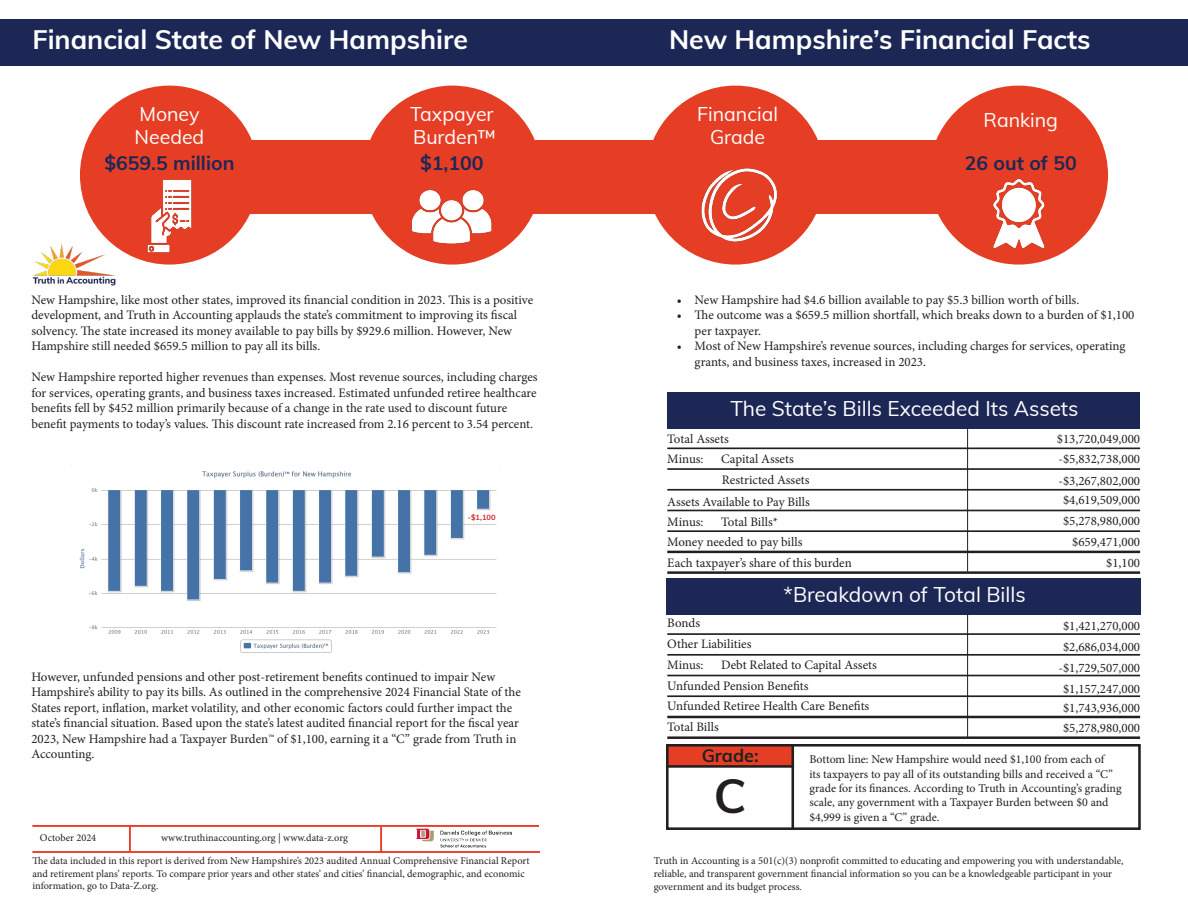
<style>
.page{position:relative;width:1188px;height:918px;background:#fff}
.page>*{position:absolute;margin:0;border:0;box-sizing:border-box;transform-origin:0 0}
.t1{font:700 47.85px "Muli";color:#231f20}
.t2{font:700 26.7px "Muli";color:#fff}
.t3{font:20.85px "Muli";color:#fff}
.t4{font:19.5px "Muli";color:#fff}
.t5{font:700 19.5px "Muli";color:#1d2756}
.t6{font:700 18px "Muli";color:#231f20}
.t7{font:12.9px/15.5px "Minion Pro";color:#231f20}
.t8{font:12px/14.4px "Minion Pro";color:#231f20}
.t9{font:10.5px/12.6px "Minion Pro";letter-spacing:-.005em;color:#231f20}
.t10{font:10.35px/12.5px "Minion Pro";color:#231f20}
.t11{font:700 7.5px "Muli";color:#d1232a}
</style>
<div class="page">
<div style="left:0;top:19px;width:594px;height:47px;background:#1d2756"></div>
<hr style="left:32px;top:825px;width:507px;height:2px;background:#e53e25">
<hr style="left:32px;top:851px;width:508px;height:2px;background:#e53e25">
<hr style="left:129px;top:826px;width:2px;height:26px;background:#e53e25">
<div style="left:594px;top:19px;width:594px;height:47px;background:#1d2756"></div>
<div style="left:667px;top:393px;width:473px;height:36px;background:#1d2756"></div>
<hr style="left:667px;top:448px;width:473px;height:1px;background:#231f20">
<hr style="left:667px;top:468px;width:473px;height:2px;background:#231f20">
<hr style="left:667px;top:489px;width:473px;height:2px;background:#231f20">
<hr style="left:667px;top:510px;width:473px;height:1px;background:#231f20">
<hr style="left:667px;top:530px;width:473px;height:2px;background:#231f20">
<hr style="left:667px;top:551px;width:473px;height:2px;background:#231f20">
<hr style="left:667px;top:571px;width:473px;height:3px;background:#231f20">
<hr style="left:967px;top:429px;width:1px;height:143px;background:#231f20">
<div style="left:666px;top:578px;width:474px;height:36px;background:#1d2756"></div>
<hr style="left:667px;top:633px;width:473px;height:2px;background:#231f20">
<hr style="left:667px;top:654px;width:473px;height:2px;background:#231f20">
<hr style="left:667px;top:675px;width:473px;height:1px;background:#231f20">
<hr style="left:667px;top:695px;width:473px;height:2px;background:#231f20">
<hr style="left:667px;top:716px;width:473px;height:2px;background:#231f20">
<hr style="left:667px;top:736px;width:473px;height:3px;background:#231f20">
<hr style="left:967px;top:614px;width:1px;height:124px;background:#231f20">
<div style="left:666px;top:744px;width:127px;height:22px;background:#e53e25"></div>
<div style="left:666px;top:744px;width:475px;height:86px;border:3px solid #231f20"></div>
<hr style="left:791px;top:744px;width:3px;height:86px;background:#231f20">
<hr style="left:667px;top:765px;width:127px;height:3px;background:#231f20">
<div style="left:226px;top:140px;width:174px;height:74px;background:#e53e25"></div>
<div style="left:527px;top:140px;width:174px;height:74px;background:#e53e25"></div>
<div style="left:810px;top:140px;width:174px;height:74px;background:#e53e25"></div>
<div style="left:80px;top:86px;width:179px;height:179px;background:#e53e25;border-radius:50%"></div>
<div style="left:363px;top:86px;width:179px;height:179px;background:#e53e25;border-radius:50%"></div>
<div style="left:646px;top:86px;width:179px;height:179px;background:#e53e25;border-radius:50%"></div>
<div style="left:929px;top:86px;width:179px;height:179px;background:#e53e25;border-radius:50%"></div>
<img style="left:147px;top:179px;width:45px;height:74px">
<img style="left:411px;top:190px;width:81px;height:54px">
<img style="left:32px;top:236px;width:92px;height:50px">
<img style="left:993px;top:178px;width:52px;height:71px">
<img style="left:79px;top:465px;width:422px;height:188px">
<img style="left:701px;top:168px;width:77px;height:74px">
<hr style="left:380px;top:827px;width:2px;height:26px;background:#e53e25">
<img style="left:417px;top:829px;width:95px;height:19px">
<p class="t2" style="left:32px;top:20px;width:437px">Financial State of New Hampshire</p>
<p class="t2" style="left:669px;top:20px;width:423px">New Hampshire’s Financial Facts</p>
<p class="t4" style="left:139px;top:100px;width:61px">Money</p>
<p class="t4" style="left:135px;top:123px;width:71px">Needed</p>
<p class="t4" style="left:410px;top:100px;width:85px">Taxpayer</p>
<p class="t4" style="left:413px;top:123px;width:84px">Burden™</p>
<p class="t4" style="left:697px;top:100px;width:82px">Financial</p>
<p class="t4" style="left:710px;top:123px;width:57px">Grade</p>
<p class="t4" style="left:984px;top:105px;width:76px">Ranking</p>
<p class="t5" style="left:105px;top:149px;width:131px">$659.5 million</p>
<p class="t5" style="left:420px;top:149px;width:65px">$1,100</p>
<p class="t5" style="left:965px;top:149px;width:114px">26 out of 50</p>
<p class="t7" style="left:31px;top:292px;width:503px">New Hampshire, like most other states, improved its financial condition in 2023. This is a positive development, and Truth in Accounting applauds the state’s commitment to improving its fiscal solvency. The state increased its money available to pay bills by $929.6 million. However, New Hampshire still needed $659.5 million to pay all its bills.</p>
<p class="t7" style="left:31px;top:369px;width:508px">New Hampshire reported higher revenues than expenses. Most revenue sources, including charges for services, operating grants, and business taxes increased. Estimated unfunded retiree healthcare benefits fell by $452 million primarily because of a change in the rate used to discount future benefit payments to today’s values. This discount rate increased from 2.16 percent to 3.54 percent.</p>
<p class="t11" style="left:468px;top:512px;width:29px">-$1,100</p>
<p class="t7" style="left:31px;top:669px;width:491px">However, unfunded pensions and other post-retirement benefits continued to impair New Hampshire’s ability to pay its bills. As outlined in the comprehensive 2024 Financial State of the States report, inflation, market volatility, and other economic factors could further impact the state’s financial situation. Based upon the state’s latest audited financial report for the fiscal year 2023, New Hampshire had a Taxpayer Burden™ of $1,100, earning it a “C” grade from Truth in Accounting.</p>
<p class="t10" style="left:40px;top:831px;width:58px">October 2024</p>
<p class="t10" style="left:161px;top:831px;width:188px">www.truthinaccounting.org | www.data-z.org</p>
<p class="t10" style="left:32px;top:855px;width:499px">The data included in this report is derived from New Hampshire’s 2023 audited Annual Comprehensive Financial Report and retirement plans’ reports. To compare prior years and other states’ and cities’ financial, demographic, and economic information, go to Data-Z.org.</p>
<p class="t7" style="left:677px;top:292px;width:404px">• New Hampshire had $4.6 billion available to pay $5.3 billion worth of bills.</p>
<p class="t7" style="left:695px;top:307px;width:441px;text-indent:-18px">• The outcome was a $659.5 million shortfall, which breaks down to a burden of $1,100 per taxpayer.</p>
<p class="t7" style="left:695px;top:338px;width:433px;text-indent:-18px">• Most of New Hampshire’s revenue sources, including charges for services, operating grants, and business taxes, increased in 2023.</p>
<p class="t3" style="left:730px;top:393px;width:350px">The State’s Bills Exceeded Its Assets</p>
<p class="t7" style="left:667px;top:431px;width:63px">Total Assets</p>
<p class="t7" style="left:667px;top:452px;width:38px">Minus:</p>
<p class="t7" style="left:721px;top:452px;width:74px">Capital Assets</p>
<p class="t7" style="left:722px;top:472px;width:89px">Restricted Assets</p>
<p class="t7" style="left:667px;top:494px;width:144px">Assets Available to Pay Bills</p>
<p class="t7" style="left:667px;top:515px;width:38px">Minus:</p>
<p class="t7" style="left:721px;top:515px;width:58px">Total Bills*</p>
<p class="t7" style="left:667px;top:534px;width:137px">Money needed to pay bills</p>
<p class="t7" style="left:667px;top:555px;width:186px">Each taxpayer’s share of this burden</p>
<p class="t7" style="left:1057px;top:431px;width:85px">$13,720,049,000</p>
<p class="t7" style="left:1058px;top:452px;width:83px">-$5,832,738,000</p>
<p class="t7" style="left:1058px;top:473px;width:83px">-$3,267,802,000</p>
<p class="t7" style="left:1063px;top:492px;width:79px">$4,619,509,000</p>
<p class="t7" style="left:1063px;top:513px;width:79px">$5,278,980,000</p>
<p class="t7" style="left:1072px;top:534px;width:69px">$659,471,000</p>
<p class="t7" style="left:1106px;top:555px;width:35px">$1,100</p>
<p class="t3" style="left:784px;top:579px;width:244px">*Breakdown of Total Bills</p>
<p class="t7" style="left:667px;top:616px;width:34px">Bonds</p>
<p class="t7" style="left:667px;top:636px;width:86px">Other Liabilities</p>
<p class="t7" style="left:1063px;top:619px;width:79px">$1,421,270,000</p>
<p class="t7" style="left:1063px;top:639px;width:79px">$2,686,034,000</p>
<p class="t7" style="left:667px;top:657px;width:38px">Minus:</p>
<p class="t7" style="left:721px;top:657px;width:157px">Debt Related to Capital Assets</p>
<p class="t7" style="left:1058px;top:660px;width:83px">-$1,729,507,000</p>
<p class="t7" style="left:667px;top:679px;width:143px">Unfunded Pension Benefits</p>
<p class="t7" style="left:1063px;top:681px;width:79px">$1,157,247,000</p>
<p class="t7" style="left:667px;top:698px;width:204px">Unfunded Retiree Health Care Benefits</p>
<p class="t7" style="left:1063px;top:701px;width:79px">$1,743,936,000</p>
<p class="t7" style="left:667px;top:719px;width:53px">Total Bills</p>
<p class="t7" style="left:1063px;top:720px;width:79px">$5,278,980,000</p>
<p class="t6" style="left:702px;top:742px;width:58px">Grade:</p>
<p class="t1" style="left:714px;top:761px;width:34px">C</p>
<p class="t8" style="left:809px;top:752px;width:314px">Bottom line: New Hampshire would need $1,100 from each of<br>its taxpayers to pay all of its outstanding bills and received a “C” grade for its finances. According to Truth in Accounting’s grading scale, any government with a Taxpayer Burden between $0 and $4,999 is given a “C” grade.</p>
<p class="t9" style="left:654px;top:855px;width:471px">Truth in Accounting is a 501(c)(3) nonprofit committed to educating and empowering you with understandable, reliable, and transparent government financial information so you can be a knowledgeable participant in your government and its budget process.</p>
</div>
